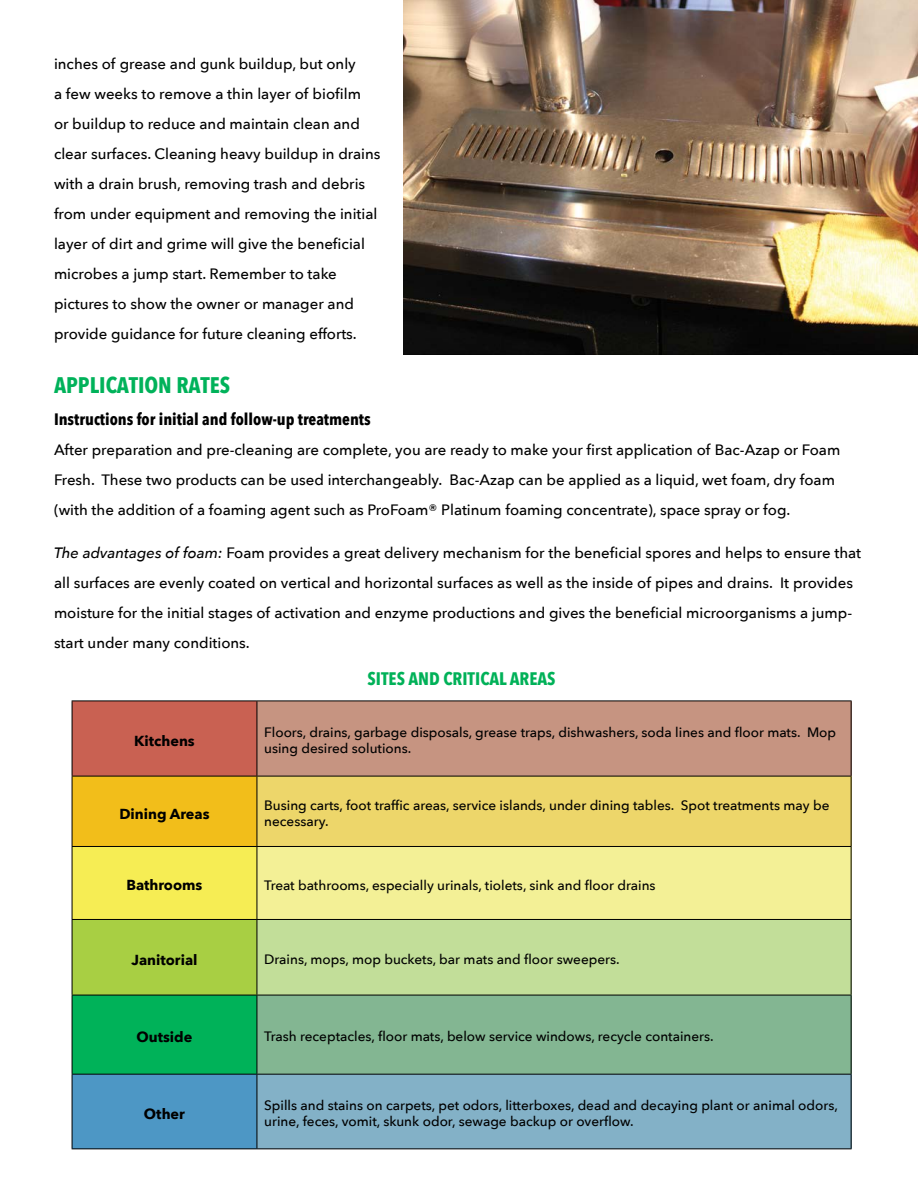
<style>
.page{position:relative;width:918px;height:1188px;background:#fff}
.page>*{position:absolute;margin:0;border:0;box-sizing:border-box;transform-origin:0 0}
.t1{font:700 22.5px "Avenir Next Condensed";color:#00b25a}
.t2{font:700 18.15px "Avenir Next Condensed";color:#00b158}
.t3{font:700 16.5px "Avenir Next Condensed";color:#000}
.t4{font:500 15px/30px "Avenir Next";color:#000}
.t5{font:700 14.55px "Avenir Next";color:#000}
.t6{font:500 13.65px/16.4px "Avenir Next";color:#000}
.s1{font-style:italic}
</style>
<div class="page">
<div style="left:72px;top:701px;width:185px;height:75px;background:#c96152"></div>
<div style="left:257px;top:701px;width:594px;height:75px;background:#c69481"></div>
<div style="left:72px;top:776px;width:185px;height:70px;background:#f2be1a"></div>
<div style="left:257px;top:776px;width:594px;height:70px;background:#edd66a"></div>
<div style="left:72px;top:846px;width:185px;height:73px;background:#f6ed54"></div>
<div style="left:257px;top:846px;width:594px;height:73px;background:#f3f096"></div>
<div style="left:72px;top:919px;width:185px;height:76px;background:#a8cf43"></div>
<div style="left:257px;top:919px;width:594px;height:76px;background:#c2de99"></div>
<div style="left:72px;top:995px;width:185px;height:79px;background:#00b259"></div>
<div style="left:257px;top:995px;width:594px;height:79px;background:#83b692"></div>
<div style="left:72px;top:1074px;width:185px;height:75px;background:#4d97c5"></div>
<div style="left:257px;top:1074px;width:594px;height:75px;background:#83b1c7"></div>
<hr style="left:72px;top:700px;width:185px;height:1px;background:#000">
<hr style="left:72px;top:701px;width:1px;height:75px;background:#000">
<hr style="left:257px;top:700px;width:595px;height:1px;background:#000">
<hr style="left:256px;top:701px;width:1px;height:75px;background:#000">
<hr style="left:851px;top:701px;width:1px;height:75px;background:#000">
<hr style="left:72px;top:776px;width:185px;height:1px;background:#000">
<hr style="left:72px;top:777px;width:1px;height:69px;background:#000">
<hr style="left:72px;top:846px;width:185px;height:1px;background:#000">
<hr style="left:72px;top:847px;width:1px;height:72px;background:#000">
<hr style="left:72px;top:919px;width:185px;height:1px;background:#000">
<hr style="left:72px;top:920px;width:1px;height:75px;background:#000">
<hr style="left:72px;top:995px;width:185px;height:1px;background:#000">
<hr style="left:72px;top:996px;width:1px;height:78px;background:#000">
<hr style="left:72px;top:1074px;width:185px;height:1px;background:#000">
<hr style="left:72px;top:1075px;width:1px;height:73px;background:#000">
<hr style="left:72px;top:1148px;width:185px;height:1px;background:#000">
<hr style="left:256px;top:920px;width:1px;height:75px;background:#000">
<hr style="left:851px;top:920px;width:1px;height:75px;background:#000">
<hr style="left:257px;top:995px;width:595px;height:1px;background:#000">
<hr style="left:256px;top:996px;width:1px;height:78px;background:#000">
<hr style="left:851px;top:996px;width:1px;height:78px;background:#000">
<hr style="left:257px;top:1074px;width:595px;height:1px;background:#000">
<hr style="left:256px;top:1075px;width:1px;height:73px;background:#000">
<hr style="left:851px;top:1075px;width:1px;height:73px;background:#000">
<hr style="left:257px;top:1148px;width:595px;height:1px;background:#000">
<hr style="left:257px;top:776px;width:595px;height:1px;background:#000">
<hr style="left:256px;top:777px;width:1px;height:69px;background:#000">
<hr style="left:851px;top:777px;width:1px;height:69px;background:#000">
<hr style="left:257px;top:846px;width:595px;height:1px;background:#000">
<hr style="left:256px;top:847px;width:1px;height:72px;background:#000">
<hr style="left:851px;top:847px;width:1px;height:72px;background:#000">
<hr style="left:257px;top:919px;width:595px;height:1px;background:#000">
<img style="left:404px;top:0;width:514px;height:354px">
<p class="t4" style="left:54px;top:48px;width:328px">inches of grease and gunk buildup, but only<br>a few weeks to remove a thin layer of biofilm<br>or buildup to reduce and maintain clean and clear surfaces. Cleaning heavy buildup in drains with a drain brush, removing trash and debris from under equipment and removing the initial layer of dirt and grime will give the beneficial microbes a jump start. Remember to take pictures to show the owner or manager and provide guidance for future cleaning efforts.</p>
<p class="t1" style="left:54px;top:371px;width:178px">APPLICATION RATES</p>
<p class="t3" style="left:54px;top:409px;width:318px">Instructions for initial and follow-up treatments</p>
<p class="t4" style="left:54px;top:434px;width:788px">After preparation and pre-cleaning are complete, you are ready to make your first application of Bac-Azap or Foam<br>Fresh. These two products can be used interchangeably. Bac‑Azap can be applied as a liquid, wet foam, dry foam (with the addition of a foaming agent such as ProFoam® Platinum foaming concentrate), space spray or fog.</p>
<p class="t4" style="left:54px;top:538px;width:809px"><span class="s1">The advantages of foam:</span> Foam provides a great delivery mechanism for the beneficial spores and helps to ensure that all surfaces are evenly coated on vertical and horizontal surfaces as well as the inside of pipes and drains. It provides moisture for the initial stages of activation and enzyme productions and gives the beneficial microorganisms a jump&shy;start under many conditions.</p>
<p class="t2" style="left:368px;top:667px;width:190px">SITES AND CRITICAL AREAS</p>
<p class="t5" style="left:134px;top:728px;width:62px">Kitchens</p>
<p class="t6" style="left:264px;top:724px;width:574px">Floors, drains, garbage disposals, grease traps, dishwashers, soda lines and floor mats. Mop using desired solutions.</p>
<p class="t5" style="left:119px;top:801px;width:92px">Dining Areas</p>
<p class="t6" style="left:264px;top:797px;width:567px">Busing carts, foot traffic areas, service islands, under dining tables. Spot treatments may be necessary.</p>
<p class="t5" style="left:126px;top:873px;width:78px">Bathrooms</p>
<p class="t6" style="left:264px;top:876px;width:393px">Treat bathrooms, especially urinals, tiolets, sink and floor drains</p>
<p class="t5" style="left:131px;top:947px;width:68px">Janitorial</p>
<p class="t6" style="left:264px;top:951px;width:357px">Drains, mops, mop buckets, bar mats and floor sweepers.</p>
<p class="t5" style="left:137px;top:1024px;width:57px">Outside</p>
<p class="t6" style="left:264px;top:1028px;width:451px">Trash receptacles, floor mats, below service windows, recycle containers.</p>
<p class="t5" style="left:144px;top:1101px;width:43px">Other</p>
<p class="t6" style="left:264px;top:1097px;width:575px">Spills and stains on carpets, pet odors, litterboxes, dead and decaying plant or animal odors, urine, feces, vomit, skunk odor, sewage backup or overflow.</p>
</div>
